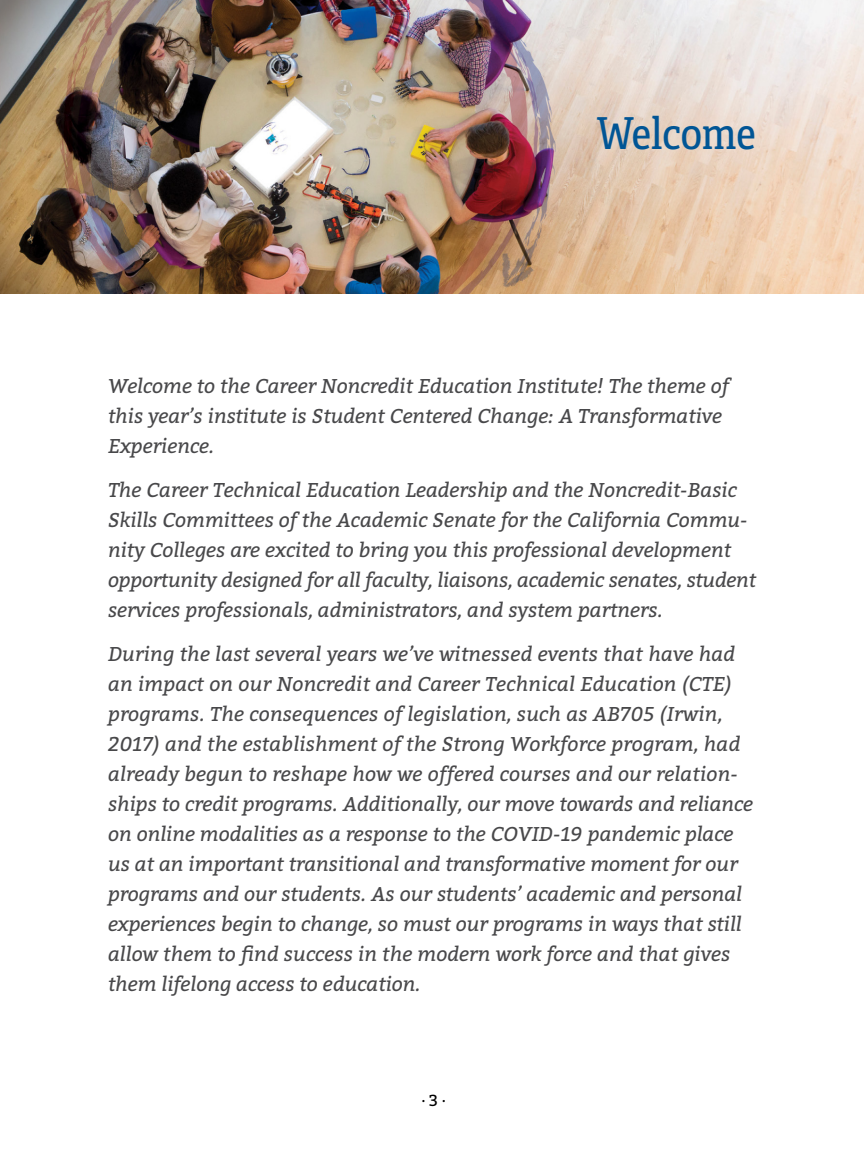
<style>
.page{position:relative;width:864px;height:1152px;background:#fff}
.page>*{position:absolute;margin:0;border:0;box-sizing:border-box;transform-origin:0 0}
.h1_Section_titles{font:44px "Adelle Condensed";color:#005595}
.letter{font:italic 20px/30px "Bitter";color:#48484a}
.t1{font:16px "Bitter";color:#000}
</style>
<div class="page">
<img style="left:0;top:0;width:864px;height:294px">
<h1 class="h1_Section_titles" style="left:597px;top:107px;width:161px">Welcome</h1>
<p class="letter" style="left:108px;top:371px;width:622px">Welcome to the Career Noncredit Education Institute! The theme of this year’s institute is Student Centered Change: A Transformative<br>Experience.</p>
<p class="letter" style="left:108px;top:475px;width:649px">The Career Technical Education Leadership and the Noncredit-Basic Skills Committees of the Academic Senate for the California Commu&shy;nity Colleges are excited to bring you this professional development opportunity designed for all faculty, liaisons, academic senates, student services professionals, administrators, and system partners.</p>
<p class="letter" style="left:108px;top:639px;width:647px">During the last several years we’ve witnessed events that have had an impact on our Noncredit and Career Technical Education (CTE) programs. The consequences of legislation, such as AB705 (Irwin, 2017) and the establishment of the Strong Workforce program, had already begun to reshape how we offered courses and our relation&shy;ships to credit programs. Additionally, our move towards and reliance on online modalities as a response to the COVID-19 pandemic place us at an important transitional and transformative moment for our programs and our students. As our students’ academic and personal experiences begin to change, so must our programs in ways that still allow them to find success in the modern work force and that gives them lifelong access to education.</p>
<p class="t1" style="left:421px;top:1086px;width:24px">. 3 .</p>
</div>
